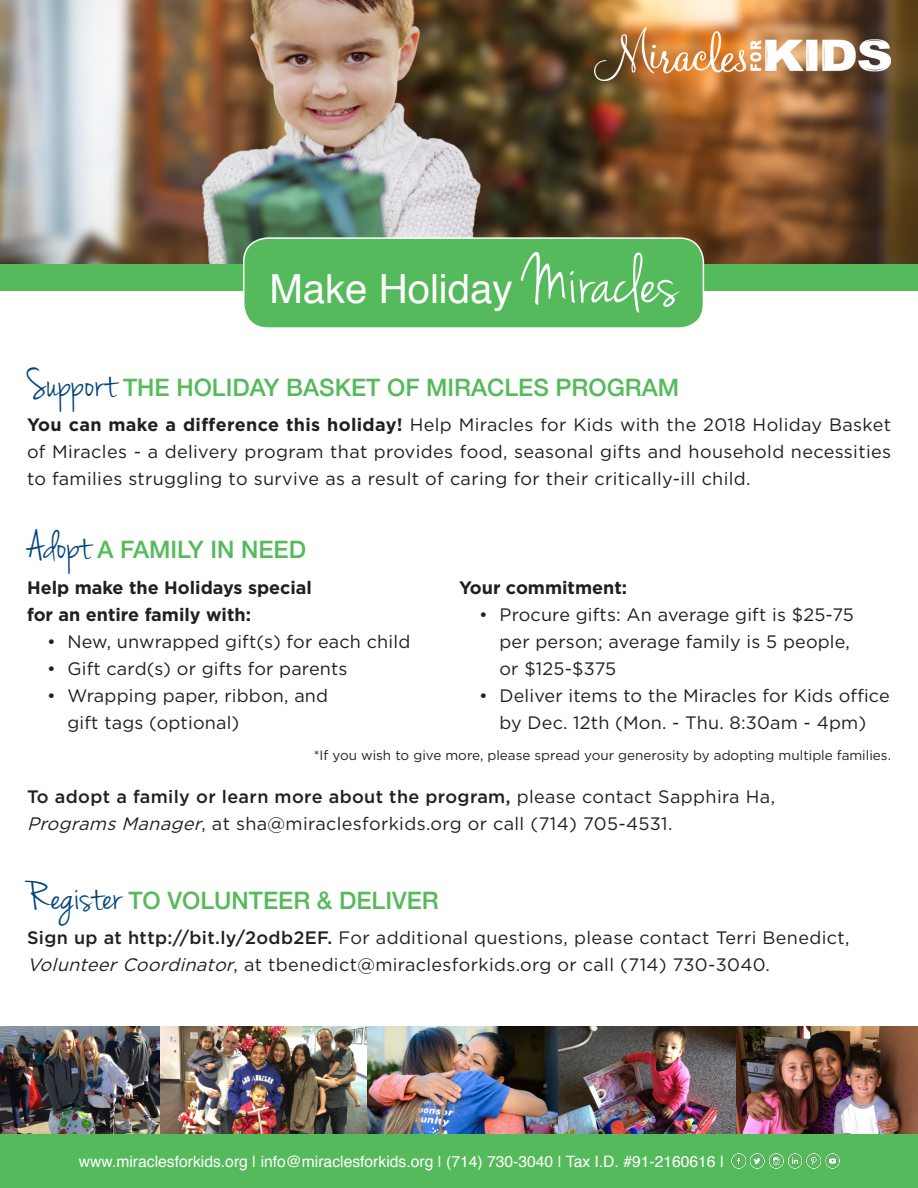
<style>
.page{position:relative;width:918px;height:1188px;background:#fff}
.page>*{position:absolute;margin:0;border:0;box-sizing:border-box;transform-origin:0 0}
.t1{font:40.2px "Helvetica";color:#fff}
.t2{font:500 24px "Helvetica Neue";color:#55ba5b}
.t3{font:18px/27px "Gotham HTF";letter-spacing:.01em;color:#231f20}
.t4{font:700 18px/27px "Gotham HTF";color:#231f20}
.t5{font:15.6px "Helvetica";color:#fff}
.t6{font:13.5px "Gotham HTF";color:#231f20}
.s1{font-family:"Jenna Sue";font-size:72px}
.s2{font-family:"Jenna Sue";font-weight:400;font-size:43.5px;color:#00447b}
.s3{font-weight:700}
.s4{font-weight:500}
.s5{font-style:italic}
</style>
<div class="page">
<img style="left:0;top:1026px;width:555px;height:108px">
<img style="left:555px;top:1026px;width:363px;height:108px">
<div style="left:0;top:1134px;width:918px;height:54px;background:#55ba5b"></div>
<img style="left:0;top:0;width:918px;height:264px">
<div style="left:0;top:264px;width:918px;height:27px;background:#55ba5b"></div>
<div style="left:244px;top:238px;width:459px;height:90px;background:#55ba5b;border-radius:24px"></div>
<div style="left:243px;top:237px;width:461px;height:92px;border:2px solid #fff;border-radius:24px"></div>
<img style="left:594px;top:27px;width:297px;height:54px">
<img style="left:731px;top:1153px;width:108px;height:16px">
<p class="t1" style="left:269px;top:257px;width:410px">Make Holiday <span class="s1">Miracles</span></p>
<p class="t2" style="left:27px;top:368px;width:654px"><span class="s2">Support</span> THE HOLIDAY BASKET OF MIRACLES PROGRAM</p>
<p class="t3" style="left:27px;top:411px;width:866px;text-align:justify"><span class="s3">You can make a difference this holiday!</span> Help Miracles for Kids with the 2018 Holiday Basket of Miracles - a delivery program that provides food, seasonal gifts and household necessities to families struggling to survive as a result of caring for their critically-ill child.</p>
<p class="t2" style="left:27px;top:531px;width:280px"><span class="s2">Adopt</span> A FAMILY IN NEED</p>
<p class="t4" style="left:27px;top:574px;width:287px">Help make the Holidays special for an entire family with:</p>
<p class="t3" style="left:47px;top:628px;width:365px">• New, unwrapped gift(s) for each child</p>
<p class="t3" style="left:47px;top:655px;width:302px">• Gift card(s) or gifts for parents</p>
<p class="t3" style="left:68px;top:682px;width:262px;text-indent:-20px">• Wrapping paper, ribbon, and gift tags (optional)</p>
<p class="t4" style="left:459px;top:574px;width:170px">Your commitment:</p>
<p class="t3" style="left:500px;top:601px;width:356px;text-indent:-20px">• Procure gifts: An average gift is $25-75 per person; average family is 5 people, or $125-$375</p>
<p class="t3" style="left:479px;top:682px;width:412px;text-align:center">• Deliver items to the Miracles for Kids office by Dec. 12th (Mon. - Thu. 8:30am - 4pm)</p>
<p class="t6" style="left:314px;top:748px;width:579px">*If you wish to give more, please spread your generosity by adopting multiple families.</p>
<p class="t3" style="left:27px;top:782px;width:750px"><span class="s4">To adopt a family or learn more about the program,</span> please contact Sapphira Ha,<br><span class="s5">Programs Manager</span>, at sha@miraclesforkids.org or call (714) 705-4531.</p>
<p class="t2" style="left:27px;top:881px;width:413px"><span class="s2">Register</span> TO VOLUNTEER &amp; DELIVER</p>
<p class="t3" style="left:27px;top:924px;width:824px"><span class="s4">Sign up at http://bit.ly/2odb2EF.</span> For additional questions, please contact Terri Benedict,<br><span class="s5">VolunteerCoordinator</span>, at tbenedict@miraclesforkids.org or call (714) 730-3040.</p>
<p class="t5" style="left:79px;top:1149px;width:647px">www.miraclesforkids.org | info@miraclesforkids.org | (714) 730-3040 | Tax I.D. #91-2160616 |</p>
</div>
